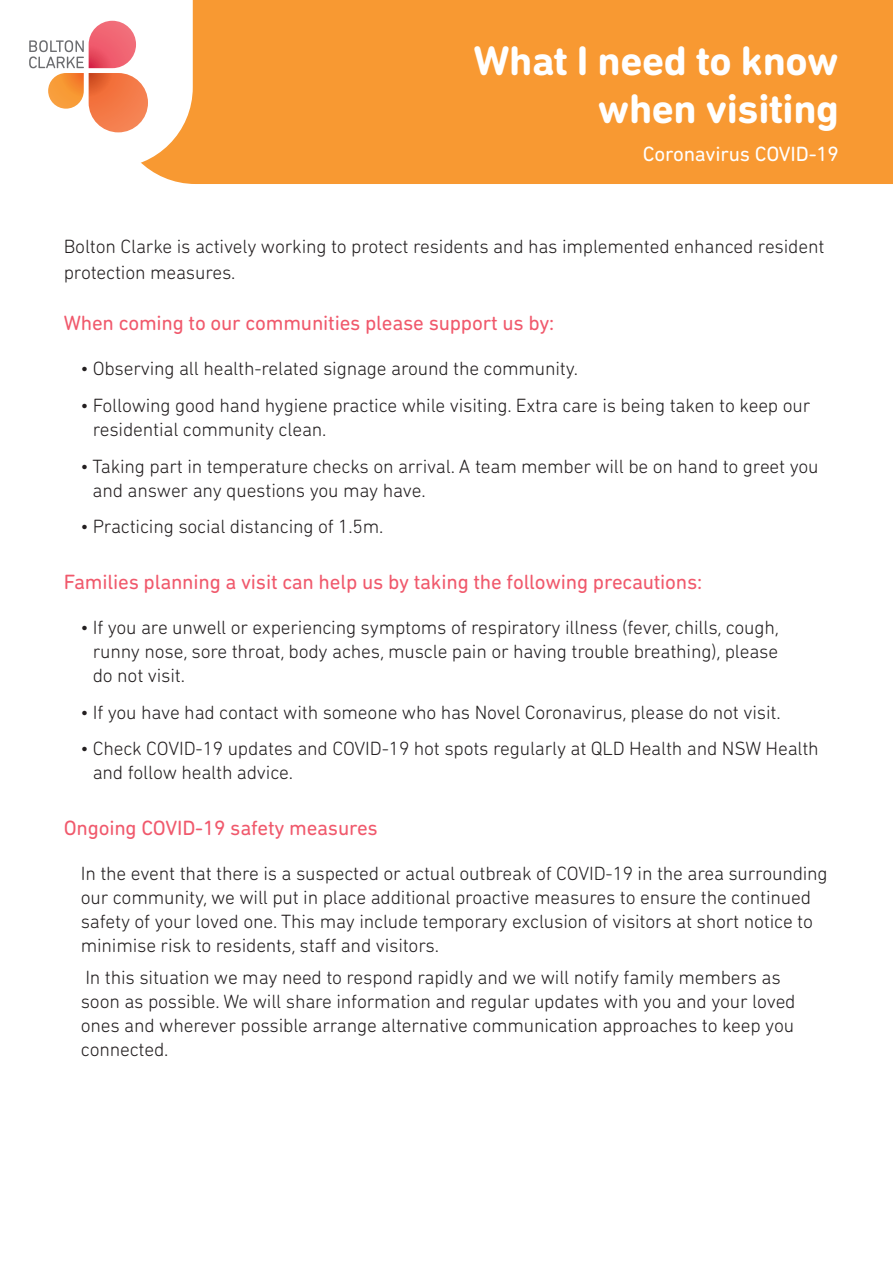
<style>
.page{position:relative;width:893px;height:1263px;background:#fff}
.page>*{position:absolute;margin:0;border:0;box-sizing:border-box;transform-origin:0 0}
.bold_14pt{font:700 42px/48px "DIN Next Rounded LT Pro";letter-spacing:-.01em;color:#fff;text-align:right}
.salmon_14pt{font:21px "DIN Next Rounded LT Pro";letter-spacing:-.01em;color:#f0596c}
.salmon_14pt-2{font:21px "DIN Next Rounded LT Pro";letter-spacing:-.01em;color:#fff}
.bullet_points{font:300 19.5px/24px "DIN Next Rounded LT Pro";letter-spacing:-.01em;color:#231f20}
</style>
<div class="page">
<div style="left:147px;top:0;width:746px;height:184px;background:#f89932"></div>
<svg style="left:29px;top:0;width:164px;height:168px"></svg>
<p class="bold_14pt" style="left:473px;top:37px;width:367px">What I need to know when visiting</p>
<p class="salmon_14pt-2" style="left:643px;top:142px;width:198px">Coronavirus COVID-19</p>
<p class="bullet_points" style="left:64px;top:234px;width:762px;line-height:25.5px">Bolton Clarke is actively working to protect residents and has implemented enhanced resident protection measures.</p>
<p class="salmon_14pt" style="left:64px;top:310px;width:492px">When coming to our communities please support us by:</p>
<p class="bullet_points" style="left:81px;top:356px;width:499px">• Observing all health-related signage around the community.</p>
<p class="bullet_points" style="left:93px;top:393px;width:719px;text-indent:-12px">• Following good hand hygiene practice while visiting. Extra care is being taken to keep our residential community clean.</p>
<p class="bullet_points" style="left:93px;top:454px;width:728px;text-indent:-12px">• Taking part in temperature checks on arrival. A team member will be on hand to greet you and answer any questions you may have.</p>
<p class="bullet_points" style="left:81px;top:514px;width:304px">• Practicing social distancing of 1.5m.</p>
<p class="salmon_14pt" style="left:64px;top:569px;width:640px">Families planning a visit can help us by taking the following precautions:</p>
<p class="bullet_points" style="left:93px;top:615px;width:688px;text-align:justify;text-indent:-12px">• If you are unwell or experiencing symptoms of respiratory illness (fever, chills, cough, runny nose, sore throat, body aches, muscle pain or having trouble breathing), please do not visit.</p>
<p class="bullet_points" style="left:81px;top:700px;width:701px">• If you have had contact with someone who has Novel Coronavirus, please do not visit.</p>
<p class="bullet_points" style="left:93px;top:736px;width:728px;text-indent:-12px">• Check COVID-19 updates and COVID-19 hot spots regularly at QLD Health and NSW Health and follow health advice.</p>
<p class="salmon_14pt" style="left:64px;top:815px;width:316px">Ongoing COVID-19 safety measures</p>
<p class="bullet_points" style="left:81px;top:861px;width:748px">In the event that there is a suspected or actual outbreak of COVID-19 in the area surrounding our community, we will put in place additional proactive measures to ensure the continued safety of your loved one. This may include temporary exclusion of visitors at short notice to minimise risk to residents, staff and visitors.</p>
<p class="bullet_points" style="left:81px;top:965px;width:716px">In this situation we may need to respond rapidly and we will notify family members as soon as possible. We will share information and regular updates with you and your loved ones and wherever possible arrange alternative communication approaches to keep you connected.</p>
</div>
